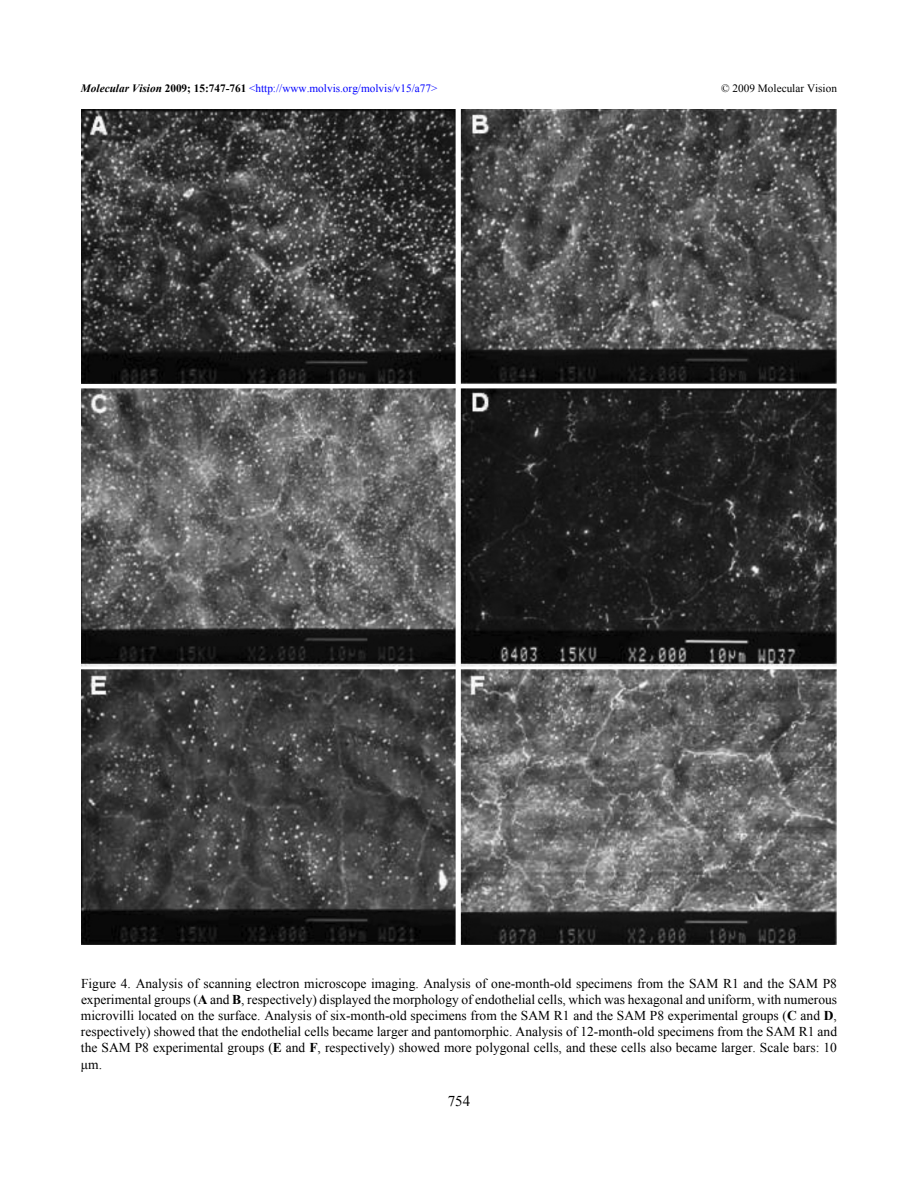
<style>
.page{position:relative;width:918px;height:1188px;background:#fff}
.page>*{position:absolute;margin:0;border:0;box-sizing:border-box;transform-origin:0 0}
.t1{font:15px "Times New Roman";color:#000}
.t2{font:13.5px/16.2px "Times New Roman";color:#000;text-align:justify}
.t3{font:11.25px "Times New Roman";color:#00f}
.t4{font:11.25px "Times New Roman";color:#000}
.s1{font-weight:700;font-style:italic;color:#000}
.s2{font-weight:700;color:#000}
.s3{font-weight:700}
</style>
<div class="page">
<img style="left:81px;top:109px;width:756px;height:836px">
<p class="t3" style="left:81px;top:82px;width:358px"><span class="s1">Molecular Vision</span> <span class="s2">2009; 15:747-761</span> &lt;http://www.molvis.org/molvis/v15/a77&gt;</p>
<p class="t4" style="left:721px;top:82px;width:117px">© 2009 Molecular Vision</p>
<p class="t2" style="left:81px;top:975px;width:758px">Figure 4. Analysis of scanning electron microscope imaging. Analysis of one-month-old specimens from the SAM R1 and the SAM P8 experimental groups (<span class="s3">A</span> and <span class="s3">B</span>, respectively) displayed the morphology of endothelial cells, which was hexagonal and uniform, with numerous microvilli located on the surface. Analysis of six-month-old specimens from the SAM R1 and the SAM P8 experimental groups (<span class="s3">C</span> and <span class="s3">D</span>, respectively) showed that the endothelial cells became larger and pantomorphic. Analysis of 12-month-old specimens from the SAM R1 and the SAM P8 experimental groups (<span class="s3">E</span> and <span class="s3">F</span>, respectively) showed more polygonal cells, and these cells also became larger. Scale bars: 10 μm.</p>
<p class="t1" style="left:448px;top:1093px;width:24px">754</p>
</div>
